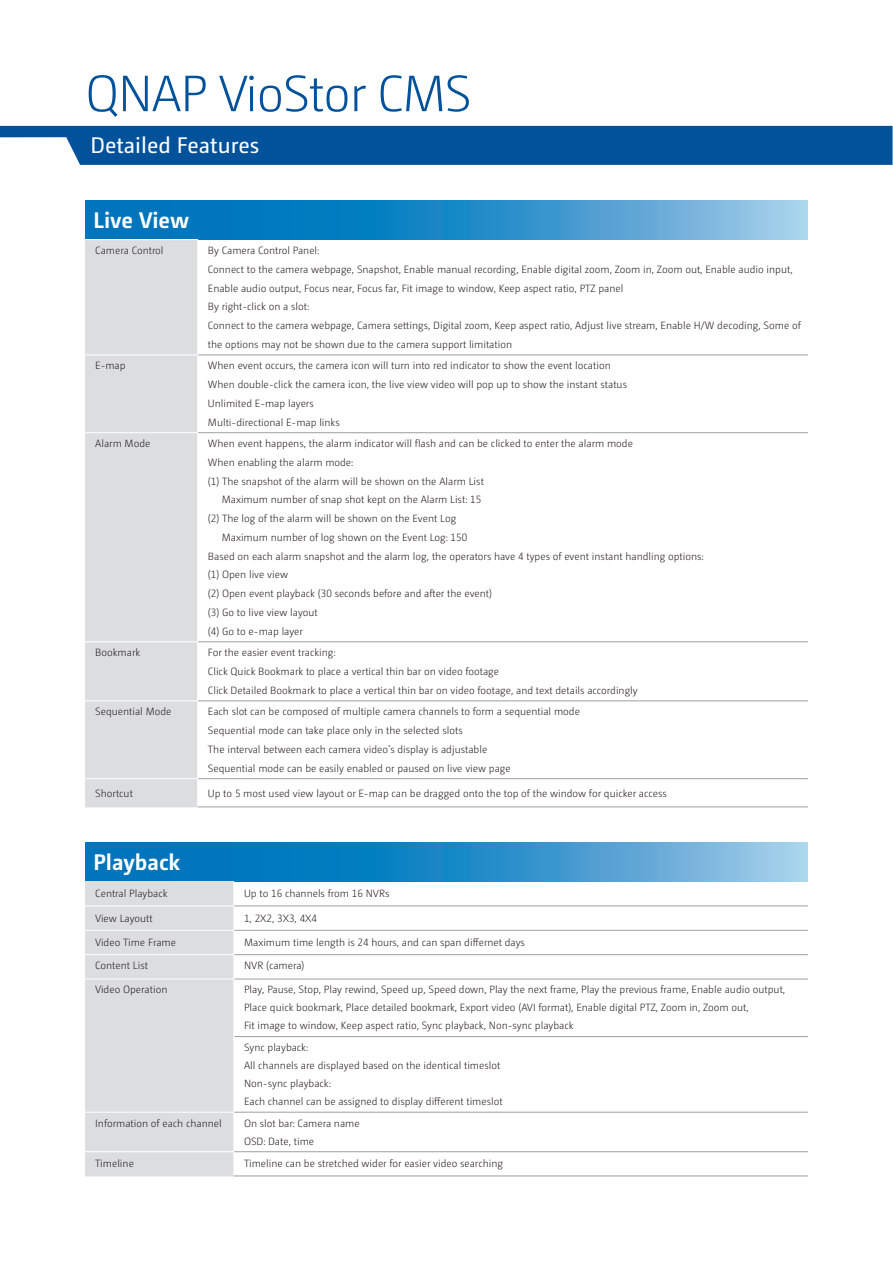
<style>
.page{position:relative;width:893px;height:1263px;background:#fff}
.page>*{position:absolute;margin:0;border:0;box-sizing:border-box;transform-origin:0 0}
.t1{font:300 51px "QNAP Camingo Dos";letter-spacing:-.025em;color:#01529a}
.t2{font:22.5px "QNAP Camingo Dos";color:#fff}
.t3{font:700 22.5px "QNAP Camingo Dos";color:#fff}
.t4{font:300 10.5px/18.8px "QNAP Camingo Dos";color:#231f20}
</style>
<div class="page">
<div style="left:0;top:126px;width:892px;height:39px;background:#01529a"></div>
<svg style="left:0;top:137px;width:86px;height:28px;background:#d7e3ef"></svg>
<svg style="left:85px;top:200px;width:723px;height:40px;background:#3091ca"></svg>
<div style="left:85px;top:240px;width:113px;height:115px;background:#dcdddf"></div>
<hr style="left:198px;top:355px;width:610px;height:1px;background:#9d9fa2">
<hr style="left:198px;top:432px;width:610px;height:1px;background:#9d9fa2">
<hr style="left:198px;top:641px;width:610px;height:1px;background:#9d9fa2">
<hr style="left:198px;top:701px;width:610px;height:1px;background:#9d9fa2">
<hr style="left:198px;top:778px;width:610px;height:1px;background:#9d9fa2">
<hr style="left:85px;top:239px;width:113px;height:1px;background:#fff">
<hr style="left:197px;top:240px;width:1px;height:115px;background:#fff">
<div style="left:85px;top:355px;width:113px;height:452px;background:#dcdddf"></div>
<hr style="left:198px;top:807px;width:610px;height:1px;background:#9d9fa2">
<hr style="left:85px;top:807px;width:113px;height:1px;background:#dcdddf">
<svg style="left:85px;top:842px;width:723px;height:39px;background:#3091ca"></svg>
<hr style="left:234px;top:906px;width:574px;height:1px;background:#9d9fa2">
<hr style="left:234px;top:930px;width:574px;height:1px;background:#9d9fa2">
<hr style="left:234px;top:954px;width:574px;height:1px;background:#9d9fa2">
<hr style="left:234px;top:979px;width:574px;height:1px;background:#9d9fa2">
<hr style="left:234px;top:1036px;width:574px;height:1px;background:#9d9fa2">
<hr style="left:234px;top:1112px;width:574px;height:1px;background:#9d9fa2">
<hr style="left:234px;top:1151px;width:574px;height:1px;background:#9d9fa2">
<div style="left:85px;top:881px;width:150px;height:295px;background:#dcdddf"></div>
<hr style="left:85px;top:1176px;width:149px;height:1px;background:#dcdddf">
<hr style="left:234px;top:1176px;width:574px;height:1px;background:#9d9fa2">
<h1 class="t1" style="left:85px;top:64px;width:388px">QNAP VioStor CMS</h1>
<h2 class="t2" style="left:90px;top:132px;width:170px">Detailed Features</h2>
<h2 class="t3" style="left:94px;top:206px;width:97px">Live View</h2>
<p class="t4" style="left:95px;top:241px;width:70px">Camera Control</p>
<p class="t4" style="left:208px;top:241px;width:595px">By Camera Control Panel:<br>Connect to the camera webpage, Snapshot, Enable manual recording, Enable digital zoom, Zoom in, Zoom out, Enable audio input, Enable audio output, Focus near, Focus far, Fit image to window, Keep aspect ratio, PTZ panel<br>By right-click on a slot:<br>Connect to the camera webpage, Camera settings, Digital zoom, Keep aspect ratio, Adjust live stream, Enable H/W decoding, Some of the options may not be shown due to the camera support limitation</p>
<p class="t4" style="left:95px;top:356px;width:32px">E-map</p>
<p class="t4" style="left:208px;top:356px;width:421px">When event occurs, the camera icon will turn into red indicator to show the event location When double-click the camera icon, the live view video will pop up to show the instant status Unlimited E-map layers<br>Multi-directional E-map links</p>
<p class="t4" style="left:95px;top:434px;width:57px">Alarm Mode</p>
<p class="t4" style="left:208px;top:434px;width:427px">When event happens, the alarm indicator will flash and can be clicked to enter the alarm mode</p>
<p class="t4" style="left:208px;top:453px;width:147px">When enabling the alarm mode:</p>
<p class="t4" style="left:208px;top:472px;width:277px">(1) The snapshot of the alarm will be shown on the Alarm List</p>
<p class="t4" style="left:222px;top:490px;width:261px">Maximum number of snap shot kept on the Alarm List: 15</p>
<p class="t4" style="left:208px;top:509px;width:250px">(2) The log of the alarm will be shown on the Event Log</p>
<p class="t4" style="left:222px;top:528px;width:247px">Maximum number of log shown on the Event Log: 150</p>
<p class="t4" style="left:208px;top:547px;width:497px">Based on each alarm snapshot and the alarm log, the operators have 4 types of event instant handling options:</p>
<p class="t4" style="left:208px;top:565px;width:82px">(1) Open live view</p>
<p class="t4" style="left:208px;top:584px;width:286px">(2) Open event playback (30 seconds before and after the event)</p>
<p class="t4" style="left:208px;top:603px;width:111px">(3) Go to live view layout</p>
<p class="t4" style="left:208px;top:622px;width:97px">(4) Go to e-map layer</p>
<p class="t4" style="left:95px;top:643px;width:47px">Bookmark</p>
<p class="t4" style="left:208px;top:643px;width:431px">For the easier event tracking:<br>Click Quick Bookmark to place a vertical thin bar on video footage<br>Click Detailed Bookmark to place a vertical thin bar on video footage, and text details accordingly</p>
<p class="t4" style="left:95px;top:702px;width:78px">Sequential Mode</p>
<p class="t4" style="left:208px;top:702px;width:373px">Each slot can be composed of multiple camera channels to form a sequential mode Sequential mode can take place only in the selected slots<br>The interval between each camera video’s display is adjustable<br>Sequential mode can be easily enabled or paused on live view page</p>
<p class="t4" style="left:95px;top:783px;width:39px">Shortcut</p>
<p class="t4" style="left:208px;top:783px;width:460px">Up to 5 most used view layout or E-map can be dragged onto the top of the window for quicker access</p>
<h2 class="t3" style="left:94px;top:848px;width:88px">Playback</h2>
<p class="t4" style="left:95px;top:884px;width:74px">Central Playback</p>
<p class="t4" style="left:244px;top:884px;width:147px">Up to 16 channels from 16 NVRs</p>
<p class="t4" style="left:95px;top:909px;width:59px">View Layoutt</p>
<p class="t4" style="left:244px;top:909px;width:75px">1, 2X2, 3X3, 4X4</p>
<p class="t4" style="left:95px;top:933px;width:82px">Video Time Frame</p>
<p class="t4" style="left:244px;top:933px;width:282px">Maximum time length is 24 hours, and can span differnet days</p>
<p class="t4" style="left:95px;top:956px;width:54px">Content List</p>
<p class="t4" style="left:244px;top:956px;width:62px">NVR (camera)</p>
<p class="t4" style="left:95px;top:980px;width:74px">Video Operation</p>
<p class="t4" style="left:244px;top:981px;width:543px;line-height:18px">Play, Pause, Stop, Play rewind, Speed up, Speed down, Play the next frame, Play the previous frame, Enable audio output,<br>Place quick bookmark, Place detailed bookmark, Export video (AVI format), Enable digital PTZ, Zoom in, Zoom out,<br>Fit image to window, Keep aspect ratio, Sync playback, Non-sync playback</p>
<p class="t4" style="left:244px;top:1038px;width:260px;line-height:18px">Sync playback:<br>All channels are displayed based on the identical timeslot Non-sync playback:<br>Each channel can be assigned to display different timeslot</p>
<p class="t4" style="left:95px;top:1113px;width:128px">Information of each channel</p>
<p class="t4" style="left:244px;top:1114px;width:117px;line-height:18px">On slot bar: Camera name<br>OSD: Date, time</p>
<p class="t4" style="left:95px;top:1154px;width:40px">Timeline</p>
<p class="t4" style="left:244px;top:1154px;width:260px">Timeline can be stretched wider for easier video searching</p>
</div>
